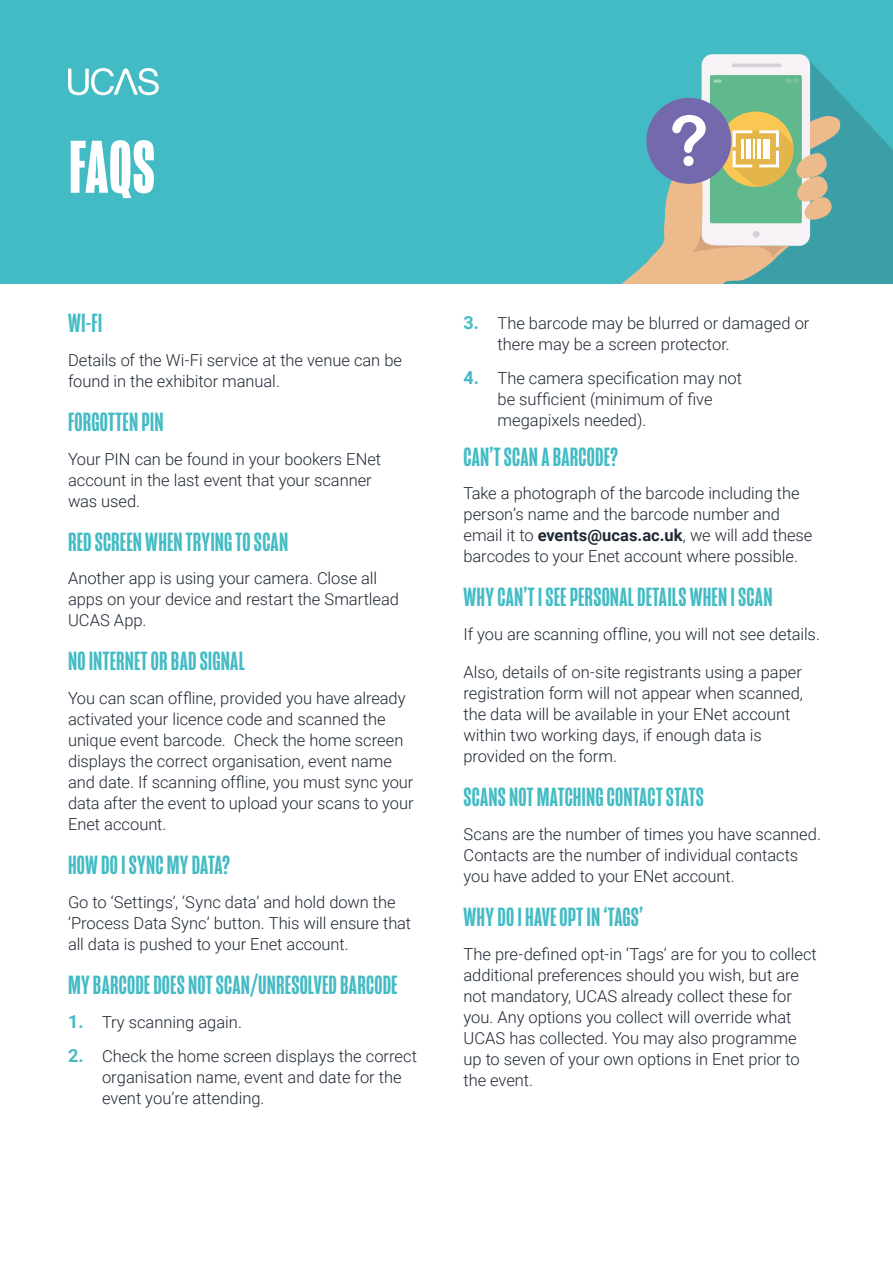
<style>
.page{position:relative;width:893px;height:1263px;background:#fff}
.page>*{position:absolute;margin:0;border:0;box-sizing:border-box;transform-origin:0 0}
.t1{font:700 76.5px "Mongoose";color:#fff}
.t2{font:500 27px "Mongoose";letter-spacing:.01em;color:#43bbc4}
.t3{font:300 16.5px/21px "Roboto";letter-spacing:-.005em;color:#1f2834}
.s1{font-weight:700;font-size:18px;color:#43bbc4}
.s2{font-weight:700}
</style>
<div class="page">
<div style="left:0;top:0;width:893px;height:283px;background:#43bbc4"></div>
<svg style="left:680px;top:59px;width:213px;height:224px;fill:#3c9fa8"></svg>
<div style="left:701px;top:54px;width:109px;height:192px;background:#f7f2f5;border-radius:11px"></div>
<div style="left:710px;top:75px;width:92px;height:148px;background:#5fb98d;border-radius:2px"></div>
<hr style="left:731px;top:64px;width:50px;height:3px;background:#d4d1d6;border-radius:2px">
<svg style="left:713px;top:79px;width:9px;height:4px"></svg>
<svg style="left:785px;top:79px;width:13px;height:4px"></svg>
<svg style="left:68px;top:68px;width:91px;height:27px"></svg>
<div style="left:646px;top:98px;width:85px;height:86px;background:#7569ad;border-radius:50%"></div>
<svg style="left:623px;top:115px;width:219px;height:168px"></svg>
<h1 class="t1" style="left:69px;top:123px;width:88px">FAQS</h1>
<h2 class="t2" style="left:68px;top:308px;width:36px">WI-FI</h2>
<p class="t3" style="left:68px;top:349px;width:336px">Details of the Wi-Fi service at the venue can be found in the exhibitor manual.</p>
<h2 class="t2" style="left:68px;top:406px;width:97px">FORGOTTEN PIN</h2>
<p class="t3" style="left:68px;top:448px;width:315px">Your PIN can be found in your bookers ENet account in the last event that your scanner was used.</p>
<h2 class="t2" style="left:68px;top:526px;width:222px">RED SCREEN WHEN TRYING TO SCAN</h2>
<p class="t3" style="left:68px;top:567px;width:332px">Another app is using your camera. Close all apps on your device and restart the Smartlead<br>UCAS App.</p>
<h2 class="t2" style="left:68px;top:646px;width:178px">NO INTERNET OR BAD SIGNAL</h2>
<p class="t3" style="left:68px;top:687px;width:347px">You can scan offline, provided you have already activated your licence code and scanned the unique event barcode. Check the home screen displays the correct organisation, event name and date. If scanning offline, you must sync your data after the event to upload your scans to your Enet account.</p>
<h2 class="t2" style="left:68px;top:850px;width:164px">HOW DO I SYNC MY DATA?</h2>
<p class="t3" style="left:68px;top:891px;width:345px">Go to ‘Settings’, ‘Sync data’ and hold down the ‘Process Data Sync’ button. This will ensure that all data is pushed to your Enet account.</p>
<h2 class="t2" style="left:68px;top:969px;width:331px">MY BARCODE DOES NOT SCAN/UNRESOLVED BARCODE</h2>
<p class="t3" style="left:68px;top:1011px;width:175px"><span class="s1">1.</span> Try scanning again.</p>
<p class="t3" style="left:102px;top:1044px;width:316px;text-indent:-34px"><span class="s1">2.</span> Check the home screen displays the correct organisation name, event and date for the event you’re attending.</p>
<p class="t3" style="left:497px;top:312px;width:313px;text-indent:-34px"><span class="s1">3.</span> The barcode may be blurred or damaged or there may be a screen protector.</p>
<p class="t3" style="left:497px;top:367px;width:246px;text-indent:-34px"><span class="s1">4.</span> The camera specification may not be sufficient (minimum of five megapixels needed).</p>
<h2 class="t2" style="left:463px;top:441px;width:156px">CAN’T SCAN A BARCODE?</h2>
<p class="t3" style="left:463px;top:482px;width:350px">Take a photograph of the barcode including the person’s name and the barcode number and email it to <span class="s2">events@ucas.ac.uk</span>, we will add these barcodes to your Enet account where possible.</p>
<h2 class="t2" style="left:463px;top:582px;width:310px">WHY CAN’T I SEE PERSONAL DETAILS WHEN I SCAN</h2>
<p class="t3" style="left:463px;top:623px;width:358px">If you are scanning offline, you will not see details.</p>
<p class="t3" style="left:463px;top:661px;width:341px">Also, details of on-site registrants using a paper registration form will not appear when scanned, the data will be available in your ENet account within two working days, if enough data is provided on the form.</p>
<h2 class="t2" style="left:463px;top:782px;width:242px">SCANS NOT MATCHING CONTACT STATS</h2>
<p class="t3" style="left:463px;top:823px;width:359px">Scans are the number of times you have scanned.<br>Contacts are the number of individual contacts you have added to your ENet account.</p>
<h2 class="t2" style="left:463px;top:901px;width:181px">WHY DO I HAVE OPT IN ‘TAGS’</h2>
<p class="t3" style="left:463px;top:943px;width:355px">The pre-defined opt-in ‘Tags’ are for you to collect additional preferences should you wish, but are not mandatory, UCAS already collect these for you. Any options you collect will override what UCAS has collected. You may also programme up to seven of your own options in Enet prior to the event.</p>
</div>
